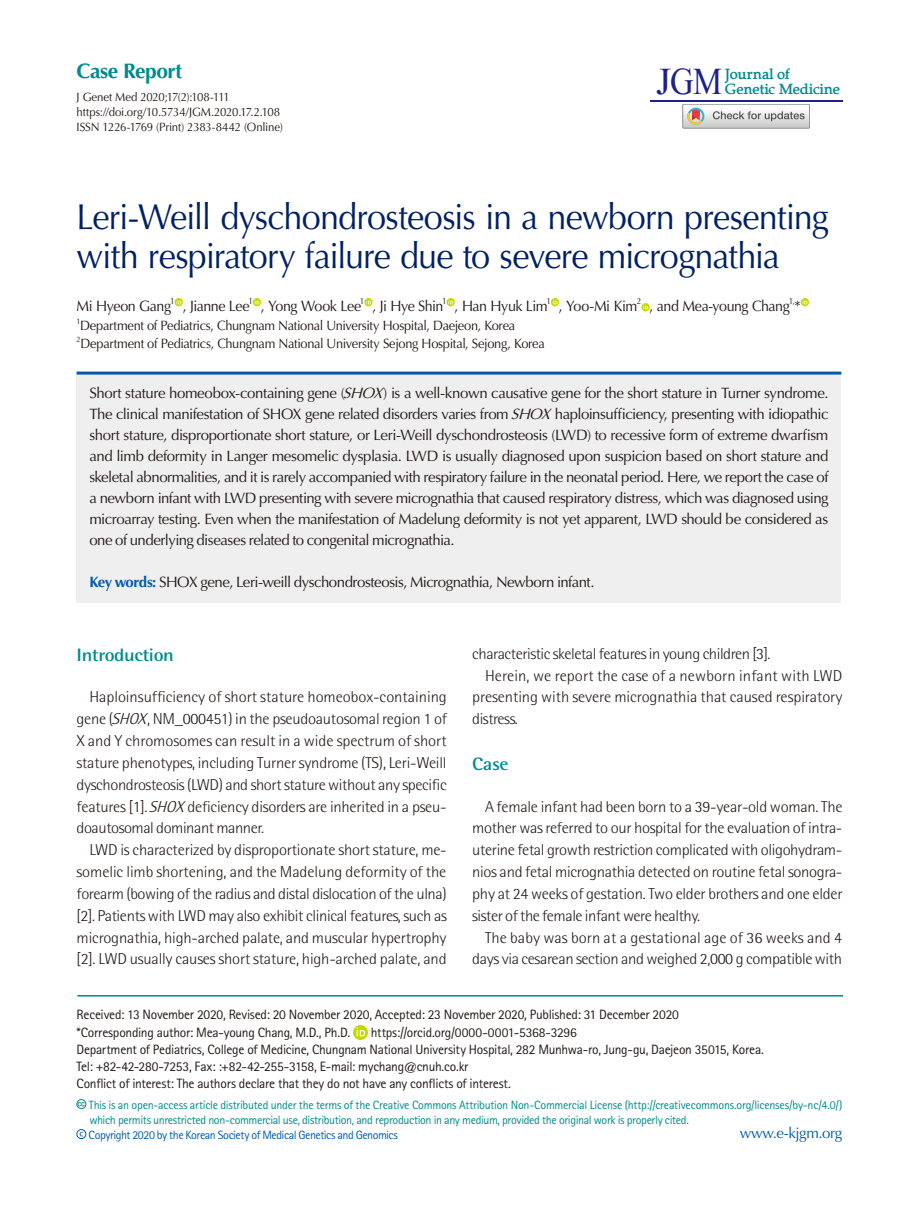
<style>
.page{position:relative;width:919px;height:1217px;background:#fff}
.page>*{position:absolute;margin:0;border:0;box-sizing:border-box;transform-origin:0 0}
.t1{font:38.4px "Mongolian Baiti";color:#1e2188}
.t2{font:36px/39px "Optima LT Std";letter-spacing:-.025em;color:#002164;scale:.95 1}
.t3{font:700 21px "Optima LT Std";letter-spacing:-.025em;color:#008b8c}
.t4{font:700 18px "Rotis Semi Sans Std";letter-spacing:-.02em;color:#008b8c;scale:1.1 1}
.t5{font:300 15.75px/21.9px "Rotis Semi Sans Std";letter-spacing:-.015em;color:#231916;text-align:justify;scale:1.05 1}
.t6{font:300 15.75px "Rotis Semi Sans Std";letter-spacing:.005em;color:#231916;scale:1.05 1}
.t7{font:15px/21px "Optima LT Std";letter-spacing:-.035em;color:#231916;text-align:justify}
.t8{font:15px "Optima LT Std";letter-spacing:-.035em;color:#231916;scale:.95 1}
.t9{font:700 15px "Portland LDO";color:#008b8c}
.t10{font:15px "Optima LT Std";letter-spacing:-.025em;color:#005bac}
.t11{font:13.5px/17px "Rotis Sans Serif Std";letter-spacing:-.02em;color:#231916}
.t12{font:13.5px "Optima LT Std";letter-spacing:-.025em;color:#231916;scale:.95 1}
.t13{font:12px "Rotis Sans Serif Std";letter-spacing:-.025em;color:#008b8c}
.t14{font:12px/15px "Optima LT Std";letter-spacing:-.015em;color:#231916;scale:.95 1}
.t15{font:12px "Rotis Sans Serif Std";letter-spacing:-.04em;color:#005bac}
.t16{font:8.7px "Optima LT Std";color:#231916;scale:.95 1}
.t17{font:7.8px "Optima LT Std";color:#231916;scale:.95 1}
.s1{font-style:italic}
.s2{font-weight:700;color:#005bac}
</style>
<div class="page">
<hr style="left:649px;top:100px;width:193px;height:1px;background:#1e2188">
<svg style="left:174px;top:298px;width:9px;height:8px"></svg>
<svg style="left:177px;top:299px;width:4px;height:5px"></svg>
<svg style="left:253px;top:298px;width:8px;height:8px"></svg>
<svg style="left:255px;top:299px;width:4px;height:5px"></svg>
<svg style="left:364px;top:298px;width:8px;height:8px"></svg>
<svg style="left:366px;top:299px;width:5px;height:5px"></svg>
<svg style="left:446px;top:298px;width:9px;height:8px"></svg>
<svg style="left:448px;top:299px;width:5px;height:5px"></svg>
<svg style="left:550px;top:298px;width:9px;height:8px"></svg>
<svg style="left:553px;top:299px;width:4px;height:5px"></svg>
<svg style="left:641px;top:303px;width:8px;height:8px"></svg>
<svg style="left:643px;top:304px;width:5px;height:5px"></svg>
<svg style="left:800px;top:298px;width:8px;height:8px"></svg>
<svg style="left:802px;top:299px;width:5px;height:5px"></svg>
<div style="left:77px;top:373px;width:764px;height:229px;background:#efeff0"></div>
<hr style="left:77px;top:371px;width:764px;height:3px;background:#005bac">
<hr style="left:77px;top:994px;width:766px;height:2px;background:#008b8c">
<svg style="left:353px;top:1024px;width:15px;height:15px"></svg>
<svg style="left:356px;top:1027px;width:9px;height:9px"></svg>
<div style="left:77px;top:1098px;width:9px;height:10px;border:1px solid #008b8c;border-radius:50%"></div>
<div style="left:77px;top:1128px;width:9px;height:10px;border:1px solid #005bac;border-radius:50%"></div>
<svg style="left:682px;top:104px;width:127px;height:24px"></svg>
<h3 class="t3" style="left:77px;top:58px;width:107px">Case Report</h3>
<p class="t14" style="left:77px;top:90px;width:219px">J Genet Med 2020;17(2):108-111 https://doi.org/10.5734/JGM.2020.17.2.108<br>ISSN 1226-1769 (Print) 2383-8442 (Online)</p>
<h1 class="t1" style="left:656px;top:60px;width:68px">JGM</h1>
<p class="t9" style="left:724px;top:65px;width:67px">Journal of</p>
<p class="t9" style="left:724px;top:80px;width:117px">Genetic Medicine</p>
<h2 class="t2" style="left:77px;top:198px;width:793px">Leri-Weill dyschondrosteosis in a newborn presenting with respiratory failure due to severe micrognathia</h2>
<p class="t8" style="left:77px;top:297px;width:101px">Mi Hyeon Gang</p>
<p class="t16" style="left:170px;top:296px;width:6px">1</p>
<p class="t8" style="left:183px;top:297px;width:72px">, Jianne Lee</p>
<p class="t16" style="left:248px;top:296px;width:6px">1</p>
<p class="t8" style="left:261px;top:297px;width:107px">, Yong Wook Lee</p>
<p class="t16" style="left:360px;top:296px;width:6px">1</p>
<p class="t8" style="left:372px;top:297px;width:76px">, Ji Hye Shin</p>
<p class="t16" style="left:442px;top:296px;width:6px">1</p>
<p class="t8" style="left:454px;top:297px;width:99px">, Han Hyuk Lim</p>
<p class="t16" style="left:546px;top:296px;width:6px">1</p>
<p class="t8" style="left:559px;top:297px;width:84px">, Yoo-Mi Kim</p>
<p class="t16" style="left:637px;top:296px;width:6px">2</p>
<p class="t8" style="left:649px;top:297px;width:161px">, and Mea-young Chang *</p>
<p class="t16" style="left:788px;top:296px;width:8px">1,</p>
<p class="t17" style="left:77px;top:317px;width:6px">1</p>
<p class="t12" style="left:80px;top:318px;width:459px">Department of Pediatrics, Chungnam National University Hospital, Daejeon, Korea</p>
<p class="t17" style="left:77px;top:335px;width:6px">2</p>
<p class="t12" style="left:80px;top:336px;width:490px">Department of Pediatrics, Chungnam National University Sejong Hospital, Sejong, Korea</p>
<p class="t7" style="left:89px;top:383px;width:740px">Short stature homeobox-containing gene (<span class="s1">SHOX</span>) is a well-known causative gene for the short stature in Turner syndrome.<br>The clinical manifestation of SHOX gene related disorders varies from <span class="s1">SHOX</span> haploinsufficiency, presenting with idiopathic short stature, disproportionate short stature, or Leri-Weill dyschondrosteosis (LWD) to recessive form of extreme dwarfism and limb deformity in Langer mesomelic dysplasia. LWD is usually diagnosed upon suspicion based on short stature and skeletal abnormalities, and it is rarely accompanied with respiratory failure in the neonatal period. Here, we report the case of a newborn infant with LWD presenting with severe micrognathia that caused respiratory distress, which was diagnosed using microarray testing. Even when the manifestation of Madelung deformity is not yet apparent, LWD should be considered as one of underlying diseases related to congenital micrognathia.</p>
<p class="t7" style="left:89px;top:572px;width:507px"><span class="s2">Key words:</span> SHOX gene, Leri-weill dyschondrosteosis, Micrognathia, Newborn infant.</p>
<p class="t4" style="left:77px;top:643px;width:90px">Introduction</p>
<p class="t5" style="left:77px;top:686px;width:354px;text-indent:13px">Haploinsufficiency of short stature homeobox-containing gene (<span class="s1">SHOX</span>, NM_000451) in the pseudoautosomal region 1 of X and Y chromosomes can result in a wide spectrum of short stature phenotypes, including Turner syndrome (TS), Leri-Weill dyschondrosteosis (LWD) and short stature without any specific features [1]. <span class="s1">SHOX</span> deficiency disorders are inherited in a pseu&shy;doautosomal dominant manner.</p>
<p class="t5" style="left:77px;top:838px;width:354px;text-indent:13px">LWD is characterized by disproportionate short stature, me&shy;somelic limb shortening, and the Madelung deformity of the forearm (bowing of the radius and distal dislocation of the ulna) [2]. Patients with LWD may also exhibit clinical features, such as micrognathia, high-arched palate, and muscular hypertrophy [2]. LWD usually causes short stature, high-arched palate, and</p>
<p class="t5" style="left:472px;top:642px;width:286px">characteristic skeletal features in young children [3].</p>
<p class="t6" style="left:485px;top:666px;width:341px">Herein, we report the case of a newborn infant with LWD</p>
<p class="t5" style="left:472px;top:686px;width:354px">presenting with severe micrognathia that caused respiratory</p>
<p class="t5" style="left:472px;top:707px;width:45px">distress.</p>
<p class="t4" style="left:472px;top:752px;width:35px">Case</p>
<p class="t5" style="left:472px;top:795px;width:354px;text-indent:13px">A female infant had been born to a 39-year-old woman. The mother was referred to our hospital for the evaluation of intra&shy;uterine fetal growth restriction complicated with oligohydram&shy;nios and fetal micrognathia detected on routine fetal sonogra&shy;phy at 24 weeks of gestation. Two elder brothers and one elder sister of the female infant were healthy.</p>
<p class="t5" style="left:472px;top:926px;width:354px;text-align:right">The baby was born at a gestational age of 36 weeks and 4 days via cesarean section and weighed 2,000 g compatible with</p>
<p class="t11" style="left:77px;top:1005px;width:604px;line-height:18px">Received: 13 November 2020, Revised: 20 November 2020, Accepted: 23 November 2020, Published: 31 December 2020 *Corresponding author: Mea-young Chang, M.D., Ph.D.</p>
<p class="t11" style="left:77px;top:1023px;width:688px;text-indent:294px">https://orcid.org/0000-0001-5368-3296<br>Department of Pediatrics, College of Medicine, Chungnam National University Hospital, 282 Munhwa-ro, Jung-gu, Daejeon 35015, Korea.<br>Tel: +82-42-280-7253, Fax: :+82-42-255-3158, E-mail: mychang@cnuh.co.kr<br>Conflict of interest: The authors declare that they do not have any conflicts of interest.</p>
<p class="t13" style="left:77px;top:1097px;width:766px"><sup>㏄</sup> This is an open-access article distributed under the terms of the Creative Commons Attribution Non-Commercial License (http://creativecommons.org/licenses/by-nc/4.0/)</p>
<p class="t13" style="left:89px;top:1112px;width:601px">which permits unrestricted non-commercial use, distribution, and reproduction in any medium, provided the original work is properly cited.</p>
<p class="t15" style="left:79px;top:1127px;width:320px"><sup>c</sup> Copyright 2020 by the Korean Society of Medical Genetics and Genomics</p>
<p class="t10" style="left:740px;top:1123px;width:104px">www.e-kjgm.org</p>
</div>
